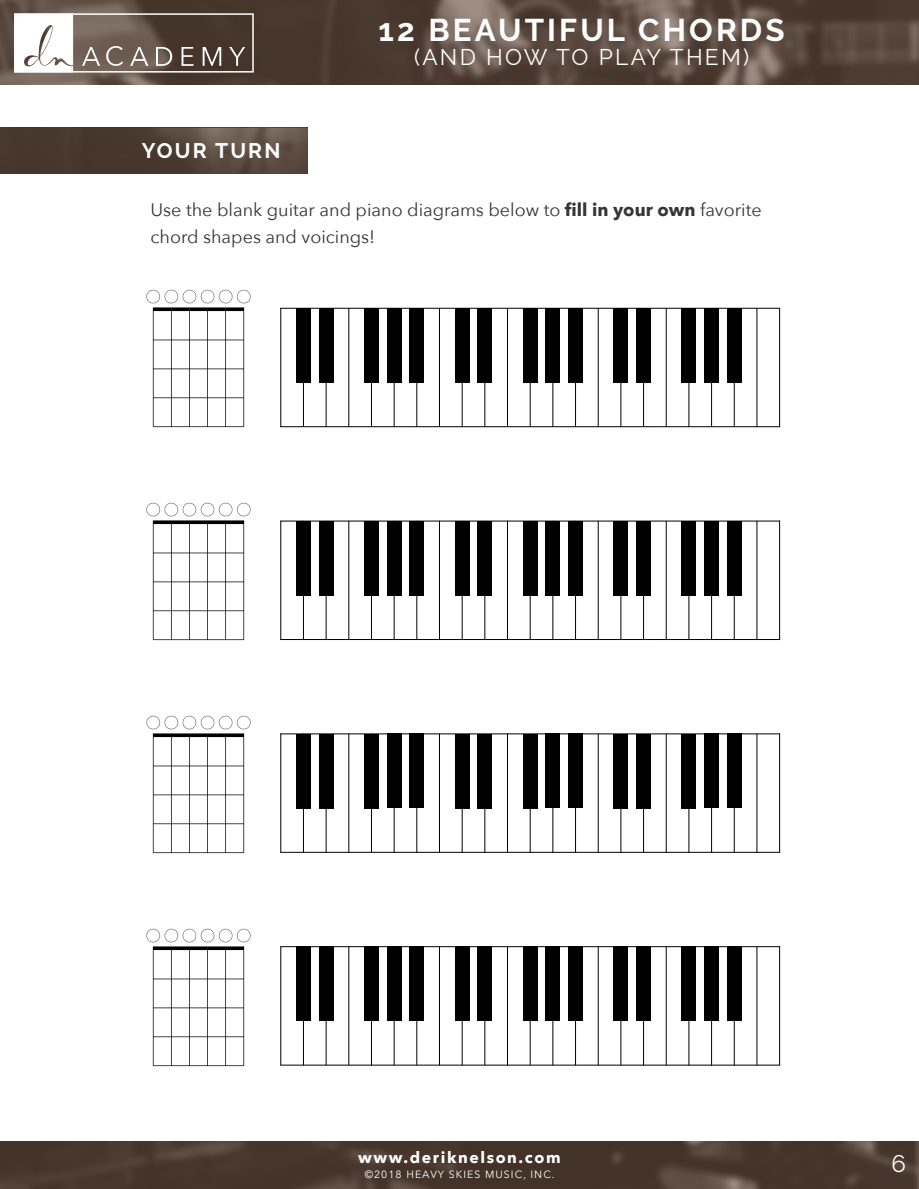
<style>
.page{position:relative;width:919px;height:1189px;background:#fff}
.page>*{position:absolute;margin:0;border:0;box-sizing:border-box;transform-origin:0 0}
.t1{font:700 31.2px "Raleway";letter-spacing:.1em;color:#fff}
.t2{font:24px "Raleway";color:#fff}
.t3{font:22.65px "Raleway";letter-spacing:.1em;color:#fff}
.t4{font:700 21px "Raleway";letter-spacing:.1em;color:#fff}
.t5{font:18px/27px "Avenir Next";color:#353535}
.t6{font:700 15.75px "Avenir Next";letter-spacing:.1em;color:#fff}
.t7{font:10.5px "Avenir Next";letter-spacing:.1em;color:#fff}
.s1{font-weight:700}
</style>
<div class="page">
<img style="left:146px;top:289px;width:105px;height:139px">
<svg style="left:280px;top:307px;width:500px;height:120px"></svg>
<div style="left:296px;top:308px;width:14px;height:74px;background:#000"></div>
<div style="left:364px;top:308px;width:14px;height:74px;background:#000"></div>
<div style="left:387px;top:308px;width:14px;height:74px;background:#000"></div>
<div style="left:410px;top:308px;width:14px;height:74px;background:#000"></div>
<div style="left:319px;top:308px;width:14px;height:74px;background:#000"></div>
<div style="left:455px;top:308px;width:14px;height:74px;background:#000"></div>
<div style="left:523px;top:308px;width:14px;height:74px;background:#000"></div>
<div style="left:545px;top:308px;width:14px;height:74px;background:#000"></div>
<div style="left:568px;top:308px;width:14px;height:74px;background:#000"></div>
<div style="left:477px;top:308px;width:14px;height:74px;background:#000"></div>
<div style="left:613px;top:308px;width:14px;height:74px;background:#000"></div>
<div style="left:681px;top:308px;width:14px;height:74px;background:#000"></div>
<div style="left:704px;top:308px;width:14px;height:74px;background:#000"></div>
<div style="left:727px;top:308px;width:14px;height:74px;background:#000"></div>
<div style="left:636px;top:308px;width:14px;height:74px;background:#000"></div>
<img style="left:146px;top:502px;width:105px;height:139px">
<svg style="left:280px;top:520px;width:500px;height:120px"></svg>
<div style="left:296px;top:521px;width:14px;height:74px;background:#000"></div>
<div style="left:364px;top:521px;width:14px;height:74px;background:#000"></div>
<div style="left:387px;top:521px;width:14px;height:74px;background:#000"></div>
<div style="left:410px;top:521px;width:14px;height:74px;background:#000"></div>
<div style="left:319px;top:521px;width:14px;height:74px;background:#000"></div>
<div style="left:455px;top:521px;width:14px;height:74px;background:#000"></div>
<div style="left:523px;top:521px;width:14px;height:74px;background:#000"></div>
<div style="left:545px;top:521px;width:14px;height:74px;background:#000"></div>
<div style="left:568px;top:521px;width:14px;height:74px;background:#000"></div>
<div style="left:477px;top:521px;width:14px;height:74px;background:#000"></div>
<div style="left:613px;top:521px;width:14px;height:74px;background:#000"></div>
<div style="left:681px;top:521px;width:14px;height:74px;background:#000"></div>
<div style="left:704px;top:521px;width:14px;height:74px;background:#000"></div>
<div style="left:727px;top:521px;width:14px;height:74px;background:#000"></div>
<div style="left:636px;top:521px;width:14px;height:74px;background:#000"></div>
<img style="left:146px;top:715px;width:105px;height:139px">
<svg style="left:280px;top:733px;width:500px;height:120px"></svg>
<div style="left:296px;top:734px;width:14px;height:74px;background:#000"></div>
<div style="left:364px;top:734px;width:14px;height:74px;background:#000"></div>
<div style="left:387px;top:733px;width:14px;height:74px;background:#000"></div>
<div style="left:410px;top:733px;width:14px;height:74px;background:#000"></div>
<div style="left:319px;top:734px;width:14px;height:74px;background:#000"></div>
<div style="left:455px;top:734px;width:14px;height:74px;background:#000"></div>
<div style="left:523px;top:734px;width:14px;height:74px;background:#000"></div>
<div style="left:545px;top:733px;width:14px;height:74px;background:#000"></div>
<div style="left:568px;top:733px;width:14px;height:74px;background:#000"></div>
<div style="left:477px;top:734px;width:14px;height:74px;background:#000"></div>
<div style="left:613px;top:734px;width:14px;height:74px;background:#000"></div>
<div style="left:681px;top:734px;width:14px;height:74px;background:#000"></div>
<div style="left:704px;top:733px;width:14px;height:74px;background:#000"></div>
<div style="left:727px;top:733px;width:14px;height:74px;background:#000"></div>
<div style="left:636px;top:734px;width:14px;height:74px;background:#000"></div>
<img style="left:146px;top:928px;width:105px;height:139px">
<svg style="left:280px;top:946px;width:500px;height:119px"></svg>
<div style="left:296px;top:946px;width:14px;height:74px;background:#000"></div>
<div style="left:364px;top:946px;width:14px;height:74px;background:#000"></div>
<div style="left:387px;top:946px;width:14px;height:74px;background:#000"></div>
<div style="left:410px;top:946px;width:14px;height:74px;background:#000"></div>
<div style="left:319px;top:946px;width:14px;height:74px;background:#000"></div>
<div style="left:455px;top:946px;width:14px;height:74px;background:#000"></div>
<div style="left:523px;top:946px;width:14px;height:74px;background:#000"></div>
<div style="left:545px;top:946px;width:14px;height:74px;background:#000"></div>
<div style="left:568px;top:946px;width:14px;height:74px;background:#000"></div>
<div style="left:477px;top:946px;width:14px;height:74px;background:#000"></div>
<div style="left:613px;top:946px;width:14px;height:74px;background:#000"></div>
<div style="left:681px;top:946px;width:14px;height:74px;background:#000"></div>
<div style="left:704px;top:946px;width:14px;height:74px;background:#000"></div>
<div style="left:727px;top:946px;width:14px;height:74px;background:#000"></div>
<div style="left:636px;top:946px;width:14px;height:74px;background:#000"></div>
<svg style="left:0;top:127px;width:308px;height:46px;background:#524137"></svg>
<svg style="left:0;top:1141px;width:918px;height:47px;background:#48372d"></svg>
<svg style="left:0;top:0;width:918px;height:85px;background:#59483e"></svg>
<svg style="left:17px;top:16px;width:56px;height:54px"></svg>
<svg style="left:82px;top:47px;width:18px;height:19px"></svg>
<svg style="left:106px;top:46px;width:17px;height:20px"></svg>
<svg style="left:130px;top:47px;width:18px;height:19px"></svg>
<svg style="left:156px;top:47px;width:16px;height:19px"></svg>
<svg style="left:181px;top:47px;width:12px;height:19px"></svg>
<svg style="left:203px;top:47px;width:18px;height:19px"></svg>
<svg style="left:229px;top:47px;width:16px;height:19px"></svg>
<div style="left:14px;top:13px;width:240px;height:60px;border:2px solid #fff"></div>
<p class="t4" style="left:142px;top:138px;width:140px">YOUR TURN</p>
<h1 class="t1" style="left:378px;top:12px;width:407px">12 BEAUTIFUL CHORDS</h1>
<p class="t3" style="left:414px;top:43px;width:336px">(AND HOW TO PLAY THEM)</p>
<p class="t5" style="left:150px;top:197px;width:612px">Use the blank guitar and piano diagrams below to <span class="s1">fill in your own</span> favorite chord shapes and voicings!</p>
<p class="t6" style="left:358px;top:1147px;width:204px">www.deriknelson.com</p>
<h2 class="t2" style="left:891px;top:1149px;width:16px">6</h2>
<p class="t7" style="left:364px;top:1167px;width:191px">©2018 HEAVY SKIES MUSIC, INC.</p>
</div>
